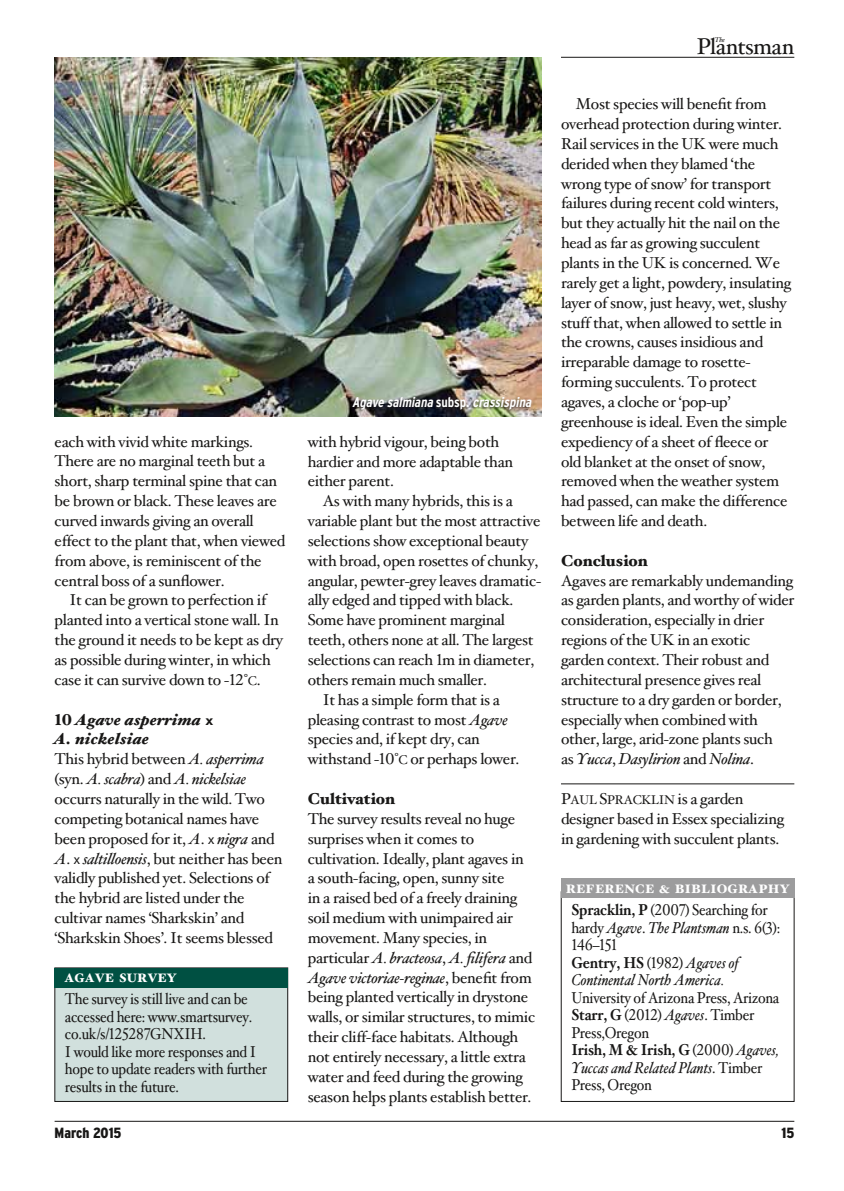
<style>
.page{position:relative;width:844px;height:1191px;background:#fff}
.page>*{position:absolute;margin:0;border:0;box-sizing:border-box;transform-origin:0 0}
.t1{font:22.93px "Hoefler Text";letter-spacing:-.03em;color:#181716}
.t2{font:15.75px/19.8px "Hoefler Text";letter-spacing:-.02em;color:#181716}
.t3{font:15.75px/17.5px "Hoefler Text";letter-spacing:-.02em;color:#181716;scale:.9 1}
.t4{font:italic 15.75px/17.5px "Hoefler Text";letter-spacing:-.005em;color:#181716;scale:.9 1}
.t5{font:900 15.75px "Hoefler Text";color:#181716}
.t6{font:900 condensed 14.7px "Interstate";color:#181716}
.t7{font:italic 700 condensed 14px "Interstate";color:#fff}
.t8{font:12.6px "Hoefler Text Roman SC800";letter-spacing:-.025em;color:#181716}
.t9{font:900 12.25px "Hoefler Text";letter-spacing:.28em;color:#fff}
.t10{font:italic 7px "Hoefler Text";color:#181716}
.s1{font-family:"Hoefler Text Roman SC800";font-size:12.6px}
.s2{font-weight:900}
.s3{font-weight:900;font-style:italic}
.s4{font-family:"Interstate";font-weight:700;font-stretch:condensed;font-size:12.6px}
.s5{font-style:italic}
.s6{font-family:"Interstate";font-weight:300;font-stretch:condensed;font-size:12.6px}
.s7{font-style:normal}
.s8{font-size:15.75px}
.s9{font-family:"Hoefler Text";font-size:15.75px}
.s10{font-weight:700;font-style:normal}
.s11{font-weight:700}
</style>
<div class="page">
<hr style="left:55px;top:1121px;width:739px;height:1px;background:#181716">
<hr style="left:561px;top:57px;width:233px;height:1px;background:#181716">
<hr style="left:561px;top:783px;width:233px;height:1px;background:#181716">
<div style="left:55px;top:968px;width:232px;height:133px;background:#d1e0dd"></div>
<div style="left:55px;top:967px;width:233px;height:20px;background:#005042"></div>
<div style="left:561px;top:878px;width:233px;height:20px;background:#9c9c9d"></div>
<img style="left:55px;top:57px;width:486px;height:360px">
<div style="left:348px;top:396px;width:184px;height:17px;background:#181716;opacity:.75"></div>
<p class="t2" style="left:55px;top:432px;width:232px">each with vivid white markings.<br>There are no marginal teeth but a short, sharp terminal spine that can be brown or black. These leaves are curved inwards giving an overall effect to the plant that, when viewed from above, is reminiscent of the central boss of a sunflower.</p>
<p class="t2" style="left:55px;top:591px;width:230px;text-indent:15px">It can be grown to perfection if planted into a vertical stone wall. In the ground it needs to be kept as dry as possible during winter, in which case it can survive down to -12°<span class="s1">C</span>.</p>
<p class="t2" style="left:55px;top:710px;width:229px"><span class="s2">10</span> <span class="s3">Agave asperrima</span> <span class="s4">x<br></span><span class="s3">A. nickelsiae<br></span>This hybrid between <span class="s5">A. asperrima </span>(syn. <span class="s5">A. scabra</span>) and <span class="s5">A. nickelsiae </span>occurrs naturally in the wild. Two competing botanical names have been proposed for it, <span class="s5">A</span>. <span class="s6">x</span> <span class="s5">nigra</span> and<br><span class="s5">A</span>. <span class="s6">x</span> <span class="s5">saltilloensis</span>, but neither has been validly published yet. Selections of the hybrid are listed under the cultivar names ‘Sharkskin’ and ‘Sharkskin Shoes’. It seems blessed</p>
<p class="t9" style="left:64px;top:970px;width:110px">AGAVE SURVEY</p>
<p class="t3" style="left:65px;top:990px;width:226px">The survey is still live and can be accessed here: www.smartsurvey. co.uk/s/125287GNXIH.<br>I would like more responses and I hope to update readers with further results in the future.</p>
<p class="t6" style="left:55px;top:1125px;width:68px">March 2015</p>
<p class="t7" style="left:352px;top:394px;width:183px">Agave salmiana <span class="s7">s u b s p .</span> crassispina</p>
<p class="t2" style="left:308px;top:432px;width:207px">with hybrid vigour, being both hardier and more adaptable than either parent.</p>
<p class="t2" style="left:322px;top:491px;width:191px">As with many hybrids, this is a</p>
<p class="t2" style="left:308px;top:511px;width:234px">variable plant but the most attractive</p>
<p class="t2" style="left:308px;top:531px;width:222px">selections show exceptional beauty</p>
<p class="t2" style="left:308px;top:551px;width:232px">with broad, open rosettes of chunky,</p>
<p class="t2" style="left:308px;top:571px;width:234px">angular, pewter-grey leaves dramatic-</p>
<p class="t2" style="left:308px;top:591px;width:207px">ally edged and tipped with black.</p>
<p class="t2" style="left:308px;top:610px;width:199px">Some have prominent marginal</p>
<p class="t2" style="left:308px;top:630px;width:227px">teeth, others none at all. The largest</p>
<p class="t2" style="left:308px;top:650px;width:228px">selections can reach 1m in diameter,</p>
<p class="t2" style="left:308px;top:670px;width:181px">others remain much smaller.</p>
<p class="t2" style="left:322px;top:690px;width:179px">It has a simple form that is a</p>
<p class="t2" style="left:308px;top:710px;width:202px">pleasing contrast to most <span class="s5">Agave</span></p>
<p class="t2" style="left:308px;top:729px;width:173px">species and, if kept dry, can</p>
<p class="t2" style="left:308px;top:749px;width:213px">withstand -10°<span class="s1">C</span> or perhaps lower.</p>
<p class="t5" style="left:308px;top:788px;width:89px">CULTIVATION</p>
<p class="t2" style="left:308px;top:809px;width:229px">The survey results reveal no huge surprises when it comes to cultivation. Ideally, plant agaves in<br>a south-facing, open, sunny site<br>in a raised bed of a freely draining soil medium with unimpaired air movement. Many species, in particular <span class="s5">A. bracteosa</span>, <span class="s5">A. filifera</span> and <span class="s5">Agave victoriae-reginae</span>, benefit from being planted vertically in drystone walls, or similar structures, to mimic their cliff-face habitats. Although not entirely necessary, a little extra water and feed during the growing season helps plants establish better.</p>
<p class="t10" style="left:714px;top:36px;width:12px">The</p>
<h1 class="t1" style="left:696px;top:33px;width:99px">Plantsman</h1>
<p class="t2" style="left:561px;top:94px;width:231px;text-indent:15px">Most species will benefit from overhead protection during winter.<br>Rail services in the UK were much derided when they blamed ‘the wrong type of snow’ for transport failures during recent cold winters, but they actually hit the nail on the head as far as growing succulent plants in the UK is concerned. We rarely get a light, powdery, insulating layer of snow, just heavy, wet, slushy stuff that, when allowed to settle in the crowns, causes insidious and irreparable damage to rosette&shy;forming succulents. To protect agaves, a cloche or ‘pop-up’ greenhouse is ideal. Even the simple expediency of a sheet of fleece or old blanket at the onset of snow, removed when the weather system had passed, can make the difference between life and death.</p>
<p class="t5" style="left:561px;top:550px;width:88px">CONCLUSION</p>
<p class="t2" style="left:561px;top:571px;width:235px">Agaves are remarkably undemanding as garden plants, and worthy of wider consideration, especially in drier regions of the UK in an exotic garden context. Their robust and architectural presence gives real structure to a dry garden or border, especially when combined with other, large, arid-zone plants such<br>as <span class="s5">Yucca</span>, <span class="s5">Dasylirion</span> and <span class="s5">Nolina</span>.</p>
<p class="t8" style="left:561px;top:792px;width:184px"><span class="s8">P</span>AUL <span class="s8">S</span>PRACKLIN <span class="s9">is a garden</span></p>
<p class="t2" style="left:561px;top:809px;width:224px">designer based in Essex specializing in gardening with succulent plants.</p>
<p class="t9" style="left:566px;top:880px;width:222px">REFERENCE &amp; BIBLIOGRAPHY</p>
<p class="t4" style="left:571px;top:901px;width:233px"><span class="s10">Spracklin, P</span> <span class="s7">(2007) Searching for hardy</span> Agave<span class="s7">.</span> The Plantsman <span class="s7">n.s. 6(3):<br>146–151<br></span><span class="s10">Gentry, HS</span> <span class="s7">(1982)</span> Agaves of<br>Continental North America.</p>
<p class="t3" style="left:571px;top:989px;width:232px">University of Arizona Press, Arizona<br><span class="s11">Starr, G</span> (2012) <span class="s5">Agaves</span>. Timber<br>Press,Oregon<br><span class="s11">Irish, M &amp; Irish, G</span> (2000) <span class="s5">Agaves,<br>Yuccas and Related Plants</span>. Timber<br>Press, Oregon</p>
<p class="t6" style="left:781px;top:1125px;width:14px">15</p>
</div>
